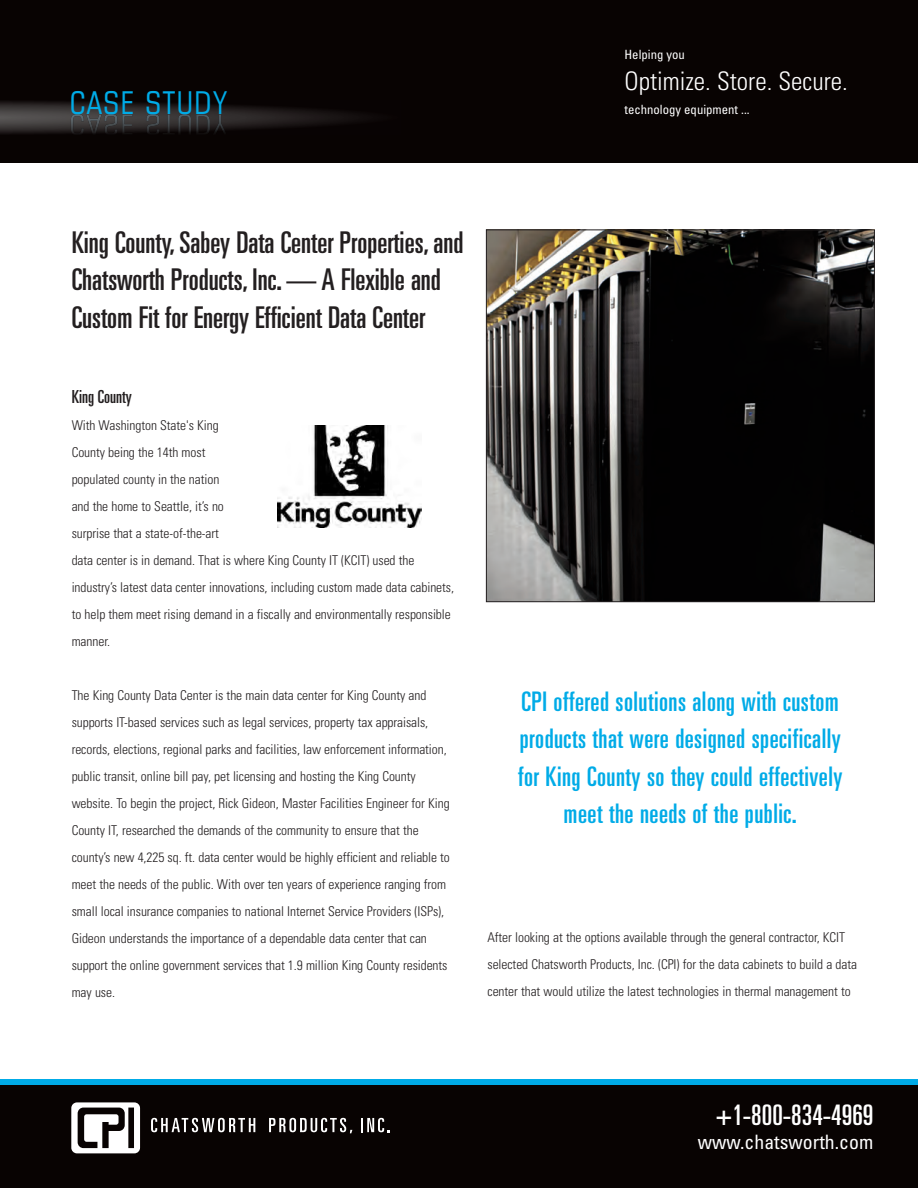
<style>
.page{position:relative;width:918px;height:1188px;background:#fff}
.page>*{position:absolute;margin:0;border:0;box-sizing:border-box;transform-origin:0 0}
.t1{font:condensed 31.35px "Square 721 BT";letter-spacing:.05em;color:#00abe7}
.t2{font:ultra-condensed 30px/37.5px "Univers LT Std";color:#231f20}
.t3{font:ultra-condensed 28.35px "Univers LT Std";color:#fff}
.t4{font:ultra-condensed 27px/37.5px "Univers LT Std";letter-spacing:.02em;color:#00abe7;text-align:center}
.t5{font:300 condensed 25.5px "Univers LT Std";color:#fff}
.t6{font:condensed 19.8px "Univers LT Std";color:#fff}
.t7{font:ultra-condensed 18px "Univers LT Std";color:#231f20}
.t8{font:300 condensed 13.5px/27px "Univers LT Std";letter-spacing:-.005em;color:#231f20}
.t9{font:condensed 12.75px "Univers LT Std";color:#fff}
</style>
<div class="page">
<div style="left:0;top:1085px;width:918px;height:103px;background:#080302"></div>
<img style="left:488px;top:232px;width:385px;height:368px">
<div style="left:486px;top:230px;width:389px;height:372px;border:1px solid #231f20"></div>
<img style="left:277px;top:426px;width:145px;height:101px">
<div style="left:0;top:1079px;width:918px;height:6px;background:#00abe7"></div>
<svg style="left:71px;top:1102px;width:69px;height:51px"></svg>
<svg style="left:151px;top:1118px;width:104px;height:14px"></svg>
<svg style="left:269px;top:1118px;width:83px;height:15px"></svg>
<svg style="left:361px;top:1118px;width:29px;height:14px"></svg>
<div style="left:0;top:0;width:918px;height:163px;background:#080302"></div>
<img style="left:0;top:101px;width:363px;height:33px">
<img style="left:71px;top:114px;width:156px;height:20px">
<h1 class="t1" style="left:70px;top:91px;width:158px">CASE STUDY</h1>
<p class="t9" style="left:625px;top:49px;width:62px">Helping you</p>
<h3 class="t5" style="left:625px;top:72px;width:225px">Optimize. Store. Secure.</h3>
<p class="t9" style="left:625px;top:105px;width:127px">technology equipment ...</p>
<h2 class="t2" style="left:72px;top:226px;width:393px">King County, Sabey Data Center Properties, and<br>Chatsworth Products, Inc. — A Flexible and<br>Custom Fit for Energy Efficient Data Center</h2>
<h3 class="t7" style="left:72px;top:390px;width:61px">King County</h3>
<p class="t8" style="left:72px;top:413px;width:384px">With Washington State's King<br>County being the 14th most<br>populated county in the nation<br>and the home to Seattle, it’s no<br>surprise that a state-of-the-art<br>data center is in demand. That is where King County IT (KCIT) used the industry’s latest data center innovations, including custom made data cabinets, to help them meet rising demand in a fiscally and environmentally responsible manner.</p>
<p class="t8" style="left:72px;top:683px;width:380px">The King County Data Center is the main data center for King County and supports IT-based services such as legal services, property tax appraisals, records, elections, regional parks and facilities, law enforcement information, public transit, online bill pay, pet licensing and hosting the King County website. To begin the project, Rick Gideon, Master Facilities Engineer for King County IT, researched the demands of the community to ensure that the county’s new 4,225 sq. ft. data center would be highly efficient and reliable to meet the needs of the public. With over ten years of experience ranging from small local insurance companies to national Internet Service Providers (ISPs), Gideon understands the importance of a dependable data center that can support the online government services that 1.9 million King County residents may use.</p>
<h3 class="t4" style="left:518px;top:685px;width:326px">CPI offered solutions along with custom products that were designed specifically for King County so they could effectively meet the needs of the public.</h3>
<p class="t8" style="left:488px;top:925px;width:371px">After looking at the options available through the general contractor, KCIT selected Chatsworth Products, Inc. (CPI) for the data cabinets to build a data center that would utilize the latest technologies in thermal management to</p>
<h3 class="t3" style="left:715px;top:1105px;width:160px">+1-800-834-4969</h3>
<h3 class="t6" style="left:698px;top:1135px;width:177px">www.chatsworth.com</h3>
</div>
